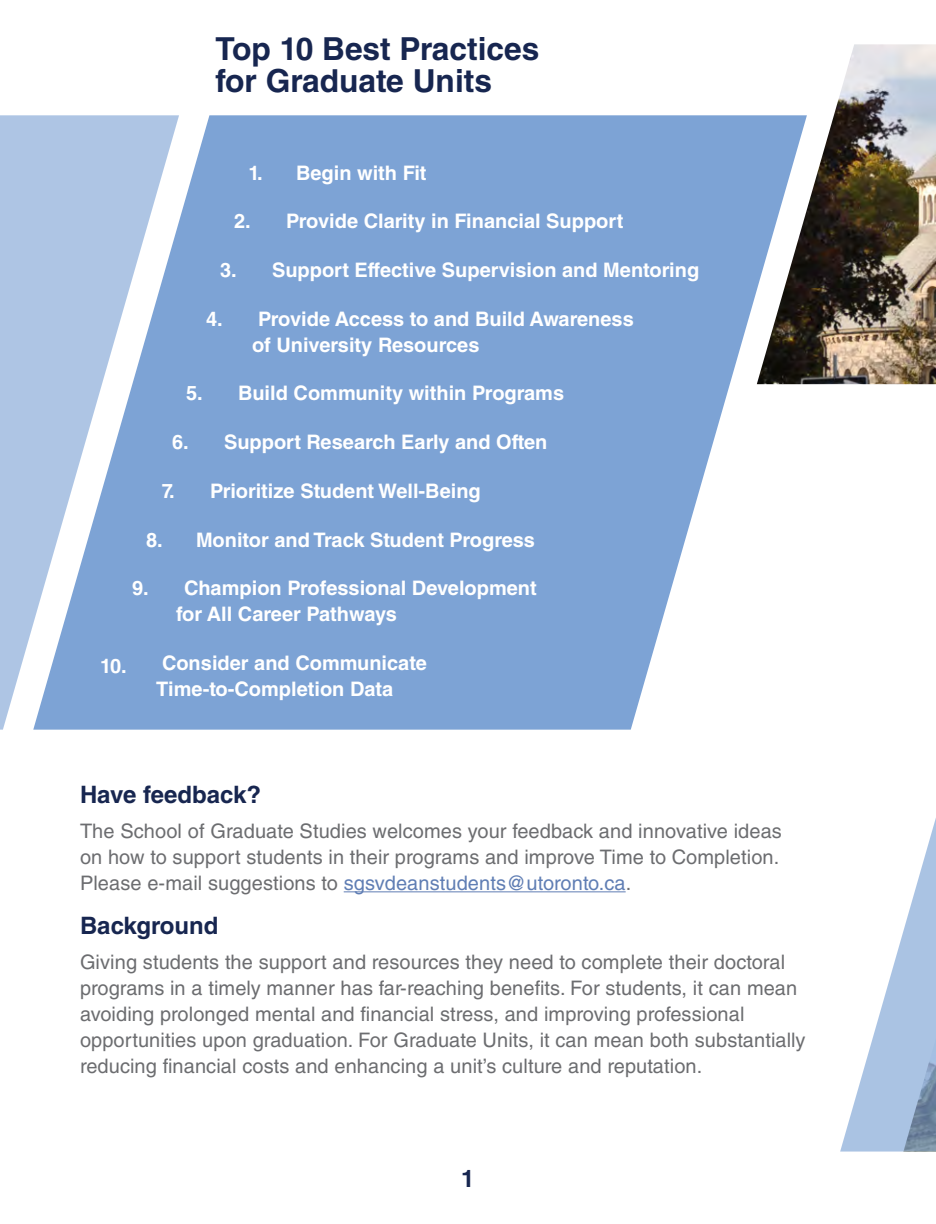
<style>
.page{position:relative;width:936px;height:1224px;background:#fff}
.page>*{position:absolute;margin:0;border:0;box-sizing:border-box;transform-origin:0 0}
.t1{font:700 31.8px/31.8px "Helvetica LT Std";color:#172650}
.Subhead{font:700 24px "Helvetica LT Std";color:#172650}
.Body_Text{font:20px/26px "Helvetica LT Std";letter-spacing:.005em;color:#6c6d70}
.t2{font:700 20px/26px "Helvetica LT Std";color:#fff}
.s1{color:#607eb4}
</style>
<div class="page">
<svg style="left:179px;top:115px;width:628px;height:615px;fill:#7da3d5"></svg>
<svg style="left:0;top:115px;width:179px;height:615px;fill:#aec5e4"></svg>
<img style="left:757px;top:44px;width:179px;height:340px">
<hr style="left:344px;top:891px;width:282px;height:1px;background:#607eb4">
<svg style="left:840px;top:818px;width:96px;height:334px"></svg>
<p class="t1" style="left:215px;top:32px;width:326px">Top 10 Best Practices for Graduate Units</p>
<p class="t2" style="left:296px;top:159px;width:132px">Begin with Fit</p>
<p class="t2" style="left:286px;top:208px;width:339px">Provide Clarity in Financial Support</p>
<p class="t2" style="left:272px;top:257px;width:429px">Support Effective Supervision and Mentoring</p>
<p class="t2" style="left:252px;top:305px;width:383px;text-indent:6px">Provide Access to and Build Awareness of University Resources</p>
<p class="t2" style="left:238px;top:380px;width:328px">Build Community within Programs</p>
<p class="t2" style="left:224px;top:429px;width:325px">Support Research Early and Often</p>
<p class="t2" style="left:210px;top:478px;width:272px">Prioritize Student Well-Being</p>
<p class="t2" style="left:196px;top:526px;width:341px">Monitor and Track Student Progress</p>
<p class="t2" style="left:176px;top:575px;width:362px;text-indent:8px">Champion Professional Development for All Career Pathways</p>
<p class="t2" style="left:156px;top:650px;width:272px;text-indent:6px">Consider and Communicate<br>Time-to-Completion Data</p>
<p class="t2" style="left:249px;top:159px;width:16px">1.</p>
<p class="t2" style="left:234px;top:208px;width:18px">2.</p>
<p class="t2" style="left:220px;top:257px;width:18px">3.</p>
<p class="t2" style="left:206px;top:305px;width:18px">4.</p>
<p class="t2" style="left:186px;top:380px;width:18px">5.</p>
<p class="t2" style="left:172px;top:429px;width:18px">6.</p>
<p class="t2" style="left:162px;top:477px;width:14px">7.</p>
<p class="t2" style="left:146px;top:526px;width:18px">8.</p>
<p class="t2" style="left:132px;top:575px;width:18px">9.</p>
<p class="t2" style="left:100px;top:652px;width:28px">10.</p>
<p class="Subhead" style="left:80px;top:780px;width:183px">Have feedback?</p>
<p class="Body_Text" style="left:80px;top:818px;width:703px">The School of Graduate Studies welcomes your feedback and innovative ideas on how to support students in their programs and improve Time to Completion.<br>Please e-mail suggestions to <span class="s1">sgsvdeanstudents@utoronto.ca</span>.</p>
<p class="Subhead" style="left:80px;top:911px;width:140px">Background</p>
<p class="Body_Text" style="left:80px;top:949px;width:727px">Giving students the support and resources they need to complete their doctoral programs in a timely manner has far-reaching benefits. For students, it can mean avoiding prolonged mental and financial stress, and improving professional opportunities upon graduation. For Graduate Units, it can mean both substantially reducing financial costs and enhancing a unit’s culture and reputation.</p>
<p class="Subhead" style="left:461px;top:1163px;width:15px">1</p>
</div>
